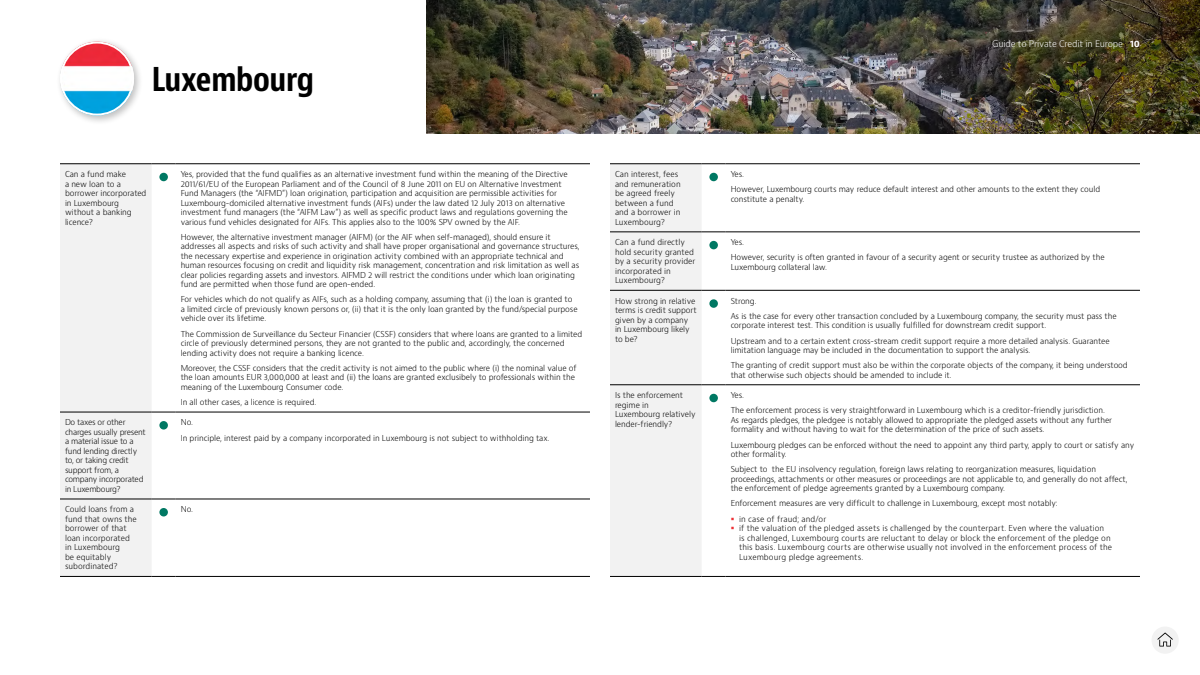
<style>
.page{position:relative;width:1200px;height:675px;background:#fff}
.page>*{position:absolute;margin:0;border:0;box-sizing:border-box;transform-origin:0 0}
.t1{font:700 condensed 32px "Baker Mc Kenzie Bernini";letter-spacing:-.01em;color:#000}
.t2{font:300 9px "Baker Mc Kenzie Bernini";letter-spacing:-.02em;color:#fff}
.t3{font:300 8px/9.5px "Baker Mc Kenzie Bernini";letter-spacing:-.01em;color:#000}
.t4{font:300 8px/9.5px "Baker Mc Kenzie Bernini";letter-spacing:.01em;color:#000}
.t5{font:300 8px/9.5px "Baker Mc Kenzie Bernini";letter-spacing:-.03em;color:#000}
.t6{font:300 8px "Baker Mc Kenzie Bernini";letter-spacing:.015em;color:#000}
.s1{font-weight:700}
.s2{font-weight:400;font-stretch:expanded;font-size:9.5px;color:#ee3035}
</style>
<div class="page">
<img style="left:427px;top:0;width:773px;height:133px">
<div style="left:55px;top:37px;width:88px;height:88px;background:#000;opacity:.25"></div>
<img style="left:60px;top:42px;width:74px;height:74px;border-radius:37px">
<div style="left:60px;top:42px;width:74px;height:74px;border:2px solid #fff;border-radius:50%"></div>
<div style="left:60px;top:165px;width:92px;height:411px;background:#f2f2f2"></div>
<hr style="left:60px;top:164px;width:92px;height:1px;background:#000">
<svg style="left:152px;top:164px;width:24px;height:1px"></svg>
<hr style="left:60px;top:412px;width:92px;height:1px;background:#000">
<svg style="left:152px;top:412px;width:24px;height:1px"></svg>
<hr style="left:60px;top:499px;width:92px;height:1px;background:#000">
<svg style="left:152px;top:499px;width:24px;height:1px"></svg>
<hr style="left:60px;top:576px;width:92px;height:1px;background:#000">
<svg style="left:152px;top:576px;width:24px;height:1px"></svg>
<hr style="left:176px;top:164px;width:414px;height:1px;background:#000">
<hr style="left:176px;top:412px;width:414px;height:1px;background:#000">
<hr style="left:176px;top:499px;width:414px;height:1px;background:#000">
<hr style="left:176px;top:576px;width:414px;height:1px;background:#000">
<div style="left:159px;top:173px;width:9px;height:8px;background:#007863;border-radius:50%"></div>
<div style="left:159px;top:421px;width:9px;height:9px;background:#007863;border-radius:50%"></div>
<div style="left:159px;top:508px;width:9px;height:8px;background:#007863;border-radius:50%"></div>
<div style="left:610px;top:165px;width:92px;height:411px;background:#f2f2f2"></div>
<hr style="left:610px;top:164px;width:92px;height:1px;background:#000">
<svg style="left:702px;top:164px;width:24px;height:1px"></svg>
<hr style="left:610px;top:232px;width:92px;height:1px;background:#000">
<svg style="left:702px;top:232px;width:24px;height:1px"></svg>
<hr style="left:726px;top:164px;width:414px;height:1px;background:#000">
<hr style="left:726px;top:232px;width:414px;height:1px;background:#000">
<hr style="left:610px;top:290px;width:92px;height:1px;background:#000">
<svg style="left:702px;top:290px;width:24px;height:1px"></svg>
<hr style="left:610px;top:385px;width:92px;height:1px;background:#000">
<svg style="left:702px;top:385px;width:24px;height:1px"></svg>
<hr style="left:610px;top:576px;width:92px;height:1px;background:#000">
<svg style="left:702px;top:576px;width:24px;height:1px"></svg>
<hr style="left:726px;top:290px;width:414px;height:1px;background:#000">
<hr style="left:726px;top:385px;width:414px;height:1px;background:#000">
<hr style="left:726px;top:576px;width:414px;height:1px;background:#000">
<div style="left:709px;top:173px;width:9px;height:8px;background:#007863;border-radius:50%"></div>
<div style="left:709px;top:241px;width:9px;height:8px;background:#007863;border-radius:50%"></div>
<div style="left:709px;top:299px;width:9px;height:9px;background:#007863;border-radius:50%"></div>
<div style="left:709px;top:394px;width:9px;height:8px;background:#007863;border-radius:50%"></div>
<div style="left:1152px;top:627px;width:27px;height:27px;background:#f2f2f2;border-radius:50%"></div>
<svg style="left:1157px;top:633px;width:16px;height:14px"></svg>
<h1 class="t1" style="left:152px;top:60px;width:164px">Luxembourg</h1>
<p class="t3" style="left:65px;top:170px;width:83px">Can a fund make<br>a new loan to a borrower incorporated in Luxembourg without a banking licence?</p>
<p class="t3" style="left:181px;top:170px;width:389px">Yes, provided that the fund qualifies as an alternative investment fund within the meaning of the Directive 2011/61/EU of the European Parliament and of the Council of 8 June 2011 on EU on Alternative Investment Fund Managers (the “AIFMD”) loan origination, participation and acquisition are permissible activities for Luxembourg-domiciled alternative investment funds (AIFs) under the law dated 12 July 2013 on alternative investment fund managers (the “AIFM Law”) as well as specific product laws and regulations governing the various fund vehicles designated for AIFs. This applies also to the 100% SPV owned by the AIF.</p>
<p class="t3" style="left:181px;top:232px;width:400px">However, the alternative investment manager (AIFM) (or the AIF when self-managed), should ensure it addresses all aspects and risks of such activity and shall have proper organisational and governance structures, the necessary expertise and experience in origination activity combined with an appropriate technical and human resources focusing on credit and liquidity risk management, concentration and risk limitation as well as clear policies regarding assets and investors. AIFMD 2 will restrict the conditions under which loan originating fund are permitted when those fund are open-ended.</p>
<p class="t3" style="left:181px;top:295px;width:398px">For vehicles which do not qualify as AIFs, such as a holding company, assuming that (i) the loan is granted to a limited circle of previously known persons or, (ii) that it is the only loan granted by the fund/special purpose vehicle over its lifetime.</p>
<p class="t3" style="left:181px;top:329px;width:403px">The Commission de Surveillance du Secteur Financier (CSSF) considers that where loans are granted to a limited circle of previously determined persons, they are not granted to the public and, accordingly, the concerned lending activity does not require a banking licence.</p>
<p class="t3" style="left:181px;top:363px;width:397px">Moreover, the CSSF considers that the credit activity is not aimed to the public where (i) the nominal value of the loan amounts EUR 3,000,000 at least and (ii) the loans are granted exclusibely to professionals within the meaning of the Luxembourg Consumer code.</p>
<p class="t3" style="left:181px;top:397px;width:137px">In all other cases, a licence is required.</p>
<p class="t5" style="left:65px;top:418px;width:82px">Do taxes or other charges usually present a material issue to a fund lending directly to, or taking credit support from, a company incorporated in Luxembourg?</p>
<p class="t3" style="left:181px;top:415px;width:370px;line-height:15.2px">No.<br>In principle, interest paid by a company incorporated in Luxembourg is not subject to withholding tax.</p>
<p class="t3" style="left:65px;top:505px;width:73px">Could loans from a fund that owns the borrower of that loan incorporated in Luxembourg<br>be equitably subordinated?</p>
<p class="t3" style="left:181px;top:505px;width:14px">No.</p>
<p class="t2" style="left:992px;top:38px;width:149px">Guide to Private Credit in Europe <span class="s1">10</span></p>
<p class="t3" style="left:615px;top:170px;width:67px">Can interest, fees and remuneration be agreed freely between a fund and a borrower in<br>Luxembourg?</p>
<p class="t3" style="left:731px;top:167px;width:371px;line-height:15.2px">Yes.<br>However, Luxembourg courts may reduce default interest and other amounts to the extent they could</p>
<p class="t3" style="left:731px;top:194px;width:75px">constitute a penalty.</p>
<p class="t3" style="left:615px;top:238px;width:82px">Can a fund directly hold security granted by a security provider incorporated in<br>Luxembourg?</p>
<p class="t3" style="left:731px;top:235px;width:375px;line-height:15.2px">Yes.<br>However, security is often granted in favour of a security agent or security trustee as authorized by the</p>
<p class="t3" style="left:731px;top:262px;width:98px">Luxembourg collateral law.</p>
<p class="t3" style="left:615px;top:296px;width:83px">How strong in relative terms is credit support given by a company in Luxembourg likely to be?</p>
<p class="t3" style="left:731px;top:293px;width:388px;line-height:15.2px">Strong.<br>As is the case for every other transaction concluded by a Luxembourg company, the security must pass the</p>
<p class="t3" style="left:731px;top:318px;width:381px;line-height:15.2px">corporate interest test. This condition is usually fulfilled for downstream credit support.<br>Upstream and to a certain extent cross-stream credit support require a more detailed analysis. Guarantee</p>
<p class="t3" style="left:731px;top:343px;width:399px;line-height:15.2px">limitation language may be included in the documentation to support the analysis.<br>The granting of credit support must also be within the corporate objects of the company, it being understood</p>
<p class="t3" style="left:731px;top:370px;width:223px">that otherwise such objects should be amended to include it.</p>
<p class="t3" style="left:615px;top:391px;width:82px">Is the enforcement regime in<br>Luxembourg relatively lender‑friendly?</p>
<p class="t3" style="left:731px;top:388px;width:376px;line-height:15.2px">Yes.<br>The enforcement process is very straightforward in Luxembourg which is a creditor-friendly jurisdiction.</p>
<p class="t3" style="left:731px;top:415px;width:383px">As regards pledges, the pledgee is notably allowed to appropriate the pledged assets without any further formality and without having to wait for the determination of the price of such assets.</p>
<p class="t3" style="left:731px;top:440px;width:405px">Luxembourg pledges can be enforced without the need to appoint any third party, apply to court or satisfy any other formality.</p>
<p class="t3" style="left:731px;top:465px;width:398px">Subject to the EU insolvency regulation, foreign laws relating to reorganization measures, liquidation proceedings, attachments or other measures or proceedings are not applicable to, and generally do not affect, the enforcement of pledge agreements granted by a Luxembourg company.</p>
<p class="t3" style="left:731px;top:499px;width:329px">Enforcement measures are very difficult to challenge in Luxembourg, except most notably:</p>
<p class="t6" style="left:731px;top:513px;width:97px"><span class="s2">•</span> in case of fraud; and/or</p>
<p class="t4" style="left:739px;top:524px;width:375px;text-indent:-9px"><span class="s2">•</span> if the valuation of the pledged assets is challenged by the counterpart. Even where the valuation<br>is challenged, Luxembourg courts are reluctant to delay or block the enforcement of the pledge on this basis. Luxembourg courts are otherwise usually not involved in the enforcement process of the Luxembourg pledge agreements.</p>
</div>
